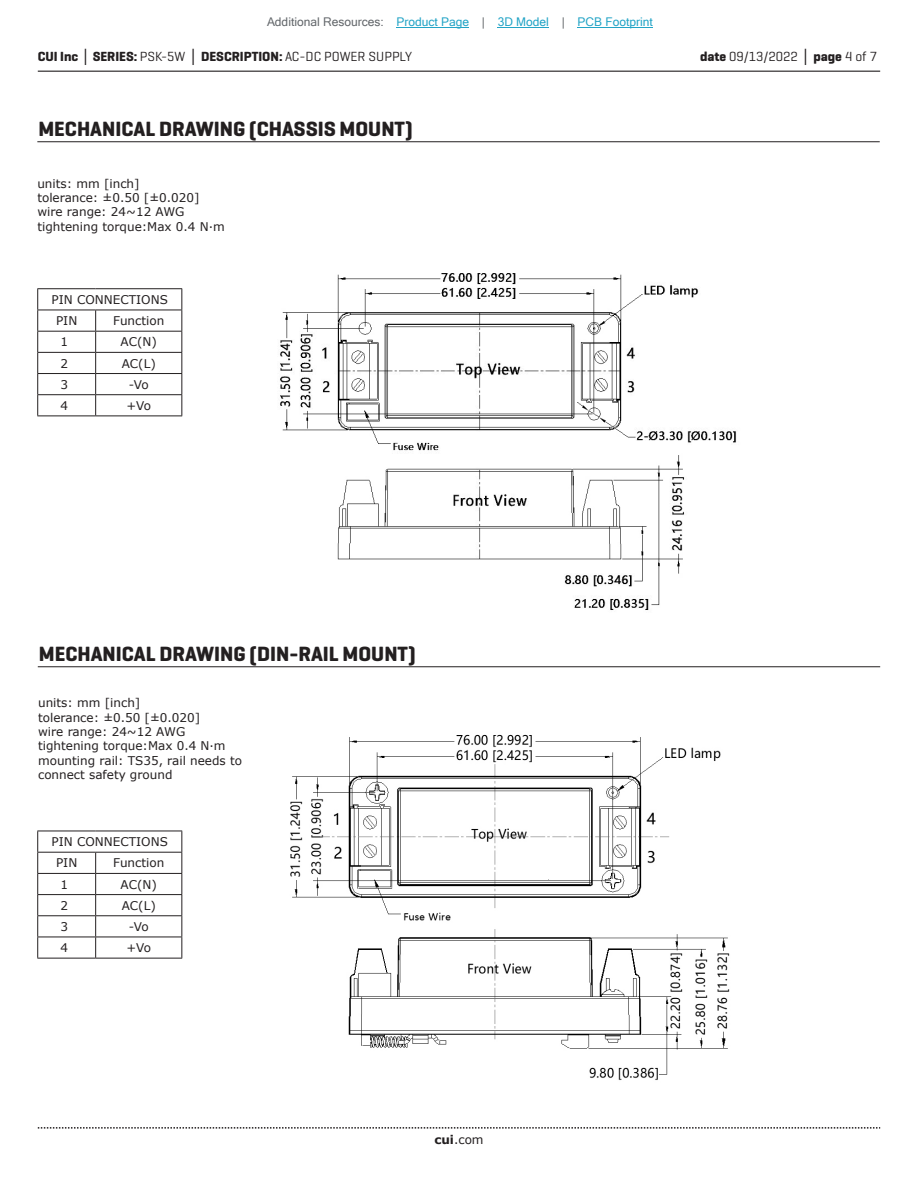
<style>
.page{position:relative;width:918px;height:1188px;background:#fff}
.page>*{position:absolute;margin:0;border:0;box-sizing:border-box;transform-origin:0 0}
.t1{font:700 21px "Geogrotesque";color:#231f20}
.t2{font:700 13.5px "Geogrotesque";color:#231f20}
.t3{font:13.5px "Geogrotesque";color:#231f20}
.t4{font:12px/14.4px "Verdana";color:#231f20}
.t5{font:12px "Microsoft Sans Serif";color:#23a4c6}
.s1{color:#63676b}
.s2{font-family:"Verdana"}
.s3{font-weight:400}
.s4{font-weight:700}
.s5{font-family:"Verdana";font-weight:700}
</style>
<div class="page">
<hr style="left:38px;top:71px;width:842px;height:1px;background:#231f20">
<svg style="left:38px;top:1127px;width:842px;height:2px"></svg>
<hr style="left:37px;top:288px;width:59px;height:1px;background:#231f20">
<hr style="left:96px;top:288px;width:86px;height:1px;background:#231f20">
<hr style="left:37px;top:310px;width:59px;height:1px;background:#231f20">
<hr style="left:96px;top:310px;width:86px;height:1px;background:#231f20">
<hr style="left:37px;top:331px;width:59px;height:1px;background:#231f20">
<hr style="left:96px;top:331px;width:86px;height:1px;background:#231f20">
<hr style="left:37px;top:352px;width:59px;height:1px;background:#231f20">
<hr style="left:37px;top:373px;width:59px;height:1px;background:#231f20">
<hr style="left:37px;top:394px;width:59px;height:1px;background:#231f20">
<hr style="left:37px;top:416px;width:59px;height:1px;background:#231f20">
<hr style="left:96px;top:352px;width:86px;height:1px;background:#231f20">
<hr style="left:96px;top:373px;width:86px;height:1px;background:#231f20">
<hr style="left:96px;top:394px;width:86px;height:1px;background:#231f20">
<svg style="left:181px;top:289px;width:1px;height:127px"></svg>
<hr style="left:96px;top:416px;width:86px;height:1px;background:#231f20">
<svg style="left:37px;top:289px;width:1px;height:127px"></svg>
<svg style="left:95px;top:310px;width:1px;height:106px"></svg>
<hr style="left:37px;top:141px;width:843px;height:1px;background:#231f20">
<img style="left:280px;top:273px;width:456px;height:337px">
<img style="left:290px;top:734px;width:440px;height:346px">
<hr style="left:38px;top:666px;width:842px;height:1px;background:#231f20">
<hr style="left:37px;top:831px;width:59px;height:1px;background:#231f20">
<hr style="left:96px;top:831px;width:86px;height:1px;background:#231f20">
<hr style="left:37px;top:852px;width:59px;height:1px;background:#231f20">
<hr style="left:96px;top:852px;width:86px;height:1px;background:#231f20">
<hr style="left:37px;top:873px;width:59px;height:1px;background:#231f20">
<hr style="left:96px;top:873px;width:86px;height:1px;background:#231f20">
<hr style="left:37px;top:894px;width:59px;height:1px;background:#231f20">
<hr style="left:37px;top:915px;width:59px;height:1px;background:#231f20">
<hr style="left:37px;top:937px;width:59px;height:1px;background:#231f20">
<hr style="left:37px;top:958px;width:59px;height:1px;background:#231f20">
<hr style="left:96px;top:894px;width:86px;height:1px;background:#231f20">
<hr style="left:96px;top:915px;width:86px;height:1px;background:#231f20">
<hr style="left:96px;top:937px;width:86px;height:1px;background:#231f20">
<svg style="left:181px;top:831px;width:1px;height:127px"></svg>
<hr style="left:96px;top:958px;width:86px;height:1px;background:#231f20">
<svg style="left:37px;top:831px;width:1px;height:127px"></svg>
<svg style="left:95px;top:853px;width:1px;height:105px"></svg>
<hr style="left:397px;top:27px;width:72px;height:1px;background:#23a4c6">
<hr style="left:498px;top:27px;width:51px;height:1px;background:#23a4c6">
<hr style="left:578px;top:27px;width:75px;height:1px;background:#23a4c6">
<p class="t5" style="left:267px;top:15px;width:387px"><span class="s1">Additional Resources:</span> Product Page <span class="s1">|</span> 3D Model <span class="s1">|</span> PCB Footprint</p>
<p class="t2" style="left:38px;top:48px;width:376px">CUI Inc <span class="s2">│</span> SERIES: <span class="s3">PSK-5W</span> <span class="s2">│</span> DESCRIPTION: <span class="s3">AC-DC POWER SUPPLY</span></p>
<p class="t3" style="left:700px;top:48px;width:179px"><span class="s4">date</span> 09/13/2022 <span class="s5">│</span> <span class="s4">page</span> 4 of 7</p>
<h1 class="t1" style="left:38px;top:116px;width:376px">MECHANICAL DRAWING (CHASSIS MOUNT)</h1>
<p class="t4" style="left:37px;top:176px;width:189px">units: mm [inch]<br>tolerance: ±0.50 [±0.020] wire range: 24~12 AWG tightening torque:Max 0.4 N·m</p>
<p class="t4" style="left:56px;top:289px;width:113px;line-height:21.3px;text-indent:-4px">PIN CONNECTIONS<br>PIN</p>
<p class="t4" style="left:113px;top:313px;width:53px">Function</p>
<p class="t4" style="left:60px;top:335px;width:9px">1</p>
<p class="t4" style="left:121px;top:335px;width:38px">AC(N)</p>
<p class="t4" style="left:60px;top:356px;width:9px">2</p>
<p class="t4" style="left:122px;top:356px;width:36px">AC(L)</p>
<p class="t4" style="left:60px;top:377px;width:9px">3</p>
<p class="t4" style="left:129px;top:377px;width:22px">-Vo</p>
<p class="t4" style="left:60px;top:398px;width:9px">4</p>
<p class="t4" style="left:126px;top:398px;width:26px">+Vo</p>
<h1 class="t1" style="left:39px;top:641px;width:378px">MECHANICAL DRAWING (DIN-RAIL MOUNT)</h1>
<p class="t4" style="left:38px;top:696px;width:205px">units: mm [inch]<br>tolerance: ±0.50 [±0.020]<br>wire range: 24~12 AWG tightening torque:Max 0.4 N·m mounting rail: TS35, rail needs to connect safety ground</p>
<p class="t4" style="left:56px;top:831px;width:113px;line-height:21.1px;text-indent:-4px">PIN CONNECTIONS<br>PIN</p>
<p class="t4" style="left:113px;top:856px;width:53px">Function</p>
<p class="t4" style="left:60px;top:877px;width:9px">1</p>
<p class="t4" style="left:121px;top:877px;width:38px">AC(N)</p>
<p class="t4" style="left:60px;top:898px;width:9px">2</p>
<p class="t4" style="left:122px;top:898px;width:36px">AC(L)</p>
<p class="t4" style="left:60px;top:919px;width:9px">3</p>
<p class="t4" style="left:129px;top:919px;width:22px">-Vo</p>
<p class="t4" style="left:60px;top:940px;width:9px">4</p>
<p class="t4" style="left:126px;top:940px;width:26px">+Vo</p>
<p class="t4" style="left:434px;top:1132px;width:51px"><span class="s4">cui</span>.com</p>
</div>
